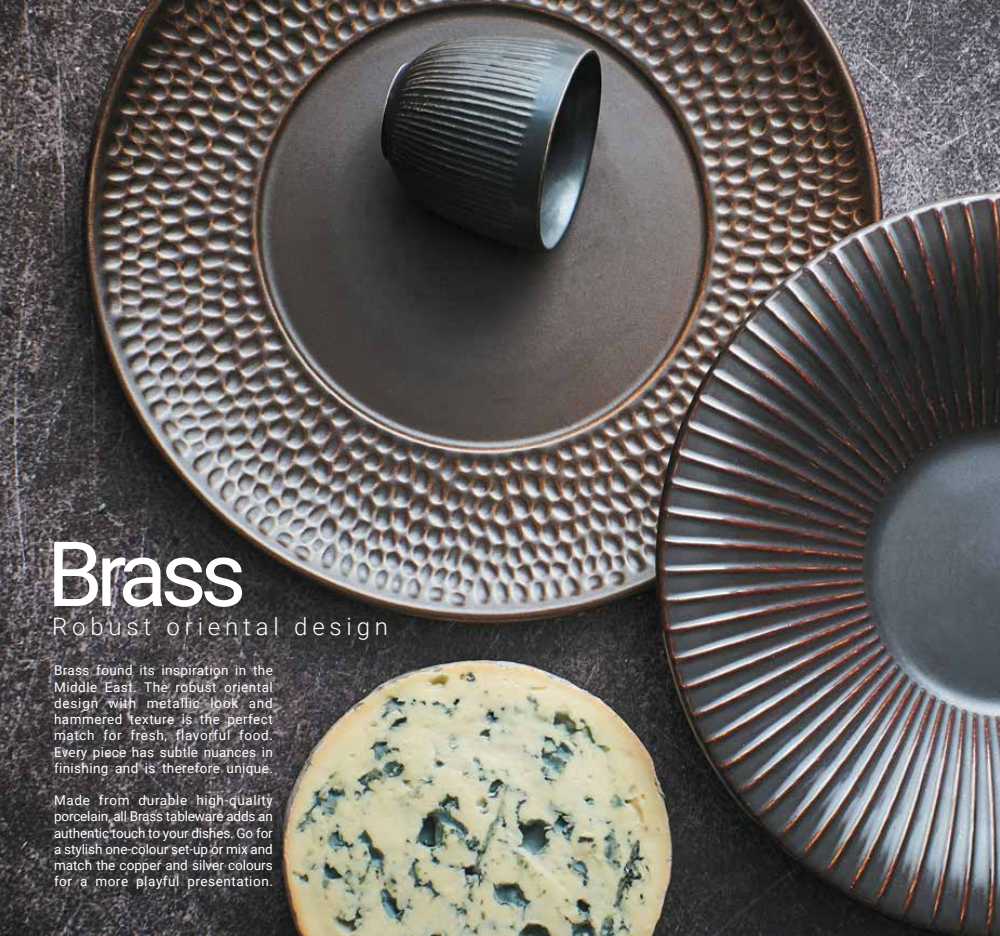
<style>
.page{position:relative;width:1000px;height:936px;background:#fff}
.page>*{position:absolute;margin:0;border:0;box-sizing:border-box;transform-origin:0 0}
.t1{font:90px "Roboto";letter-spacing:-.075em;color:#fff}
.t2{font:300 24px "Roboto";letter-spacing:.2em;color:#fff}
.t3{font:13.5px/16.2px "Roboto";letter-spacing:.03em;color:#fff;text-align:justify}
</style>
<div class="page">
<img style="left:0;top:0;width:999px;height:935px">
<h1 class="t1" style="left:47px;top:511px;width:201px">Brass</h1>
<h2 class="t2" style="left:52px;top:609px;width:337px">Robust oriental design</h2>
<p class="t3" style="left:54px;top:662px;width:220px">Brass found its inspiration in the Middle East. The robust oriental design with metallic look and hammered texture is the perfect match for fresh, flavorful food.<br>Every piece has subtle nuances in finishing and is therefore unique.</p>
<p class="t3" style="left:54px;top:791px;width:220px">Made from durable high-quality porcelain, all Brass tableware adds an authentic touch to your dishes. Go for a stylish one-colour set-up or mix and match the copper and silver colours for a more playful presentation.</p>
</div>
